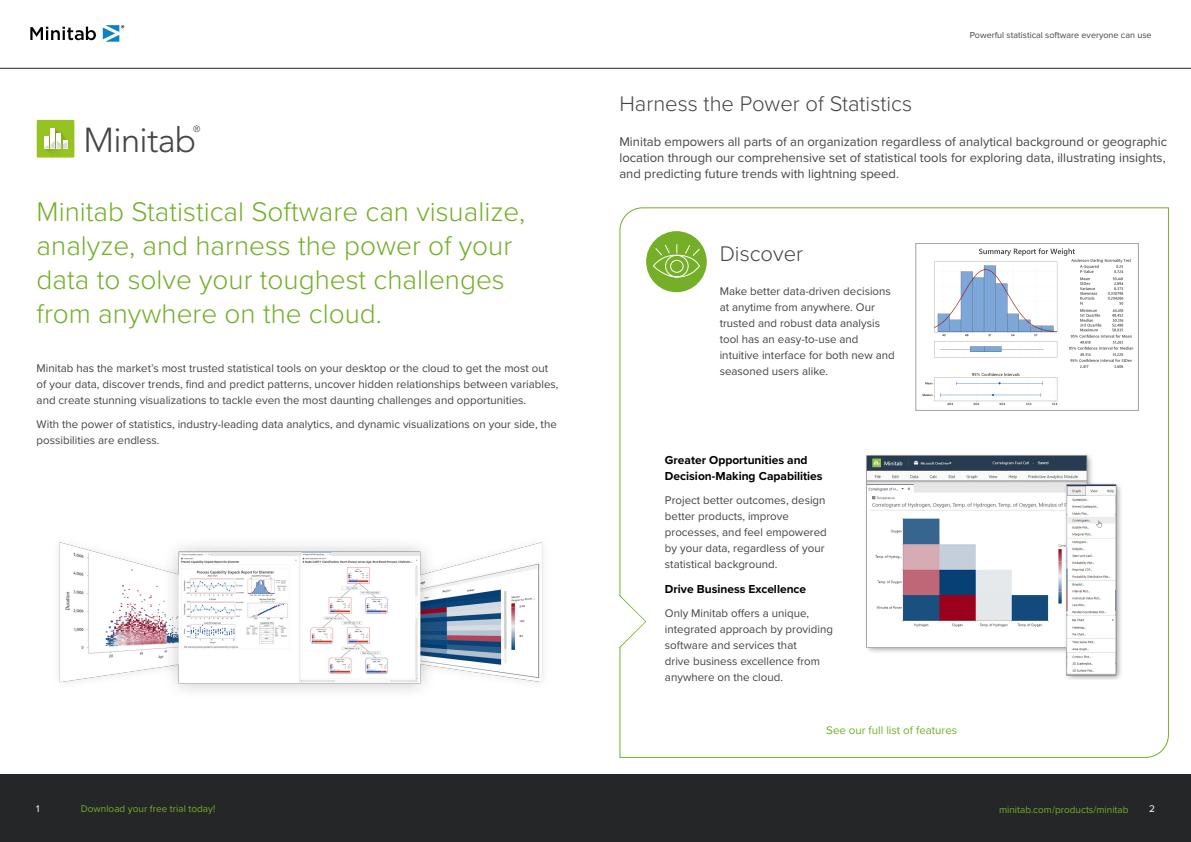
<style>
.page{position:relative;width:1191px;height:842px;background:#fff}
.page>*{position:absolute;margin:0;border:0;box-sizing:border-box;transform-origin:0 0}
.t1{font:300 34.4px "Avenir LT Std";letter-spacing:-.02em;color:#484544}
.t2{font:300 28px/34px "Proxima Nova";color:#74af27}
.t3{font:300 22px "Proxima Nova";color:#424446}
.t4{font:13px/16px "Proxima Nova";color:#424446;text-align:justify}
.t5{font:700 12px/16px "Proxima Nova";color:#000}
.t6{font:11.5px/16px "Proxima Nova";color:#424446}
.t7{font:11.5px "Proxima Nova";color:#74af27}
.t8{font:10px "Proxima Nova";color:#74af27}
.t9{font:10px "Proxima Nova";color:#fff}
.t10{font:9px "Proxima Nova";color:#424446}
.t11{font:300 9px "Avenir LT Std";color:#484544}
</style>
<div class="page">
<div style="left:0;top:774px;width:1191px;height:68px;background:#242628"></div>
<hr style="left:0;top:68px;width:1191px;height:1px;background:#242628">
<svg style="left:30px;top:27px;width:66px;height:14px"></svg>
<svg style="left:103px;top:25px;width:21px;height:17px"></svg>
<svg style="left:619px;top:207px;width:550px;height:551px"></svg>
<svg style="left:619px;top:593px;width:28px;height:57px"></svg>
<div style="left:37px;top:120px;width:37px;height:38px;background:#96c222"></div>
<svg style="left:44px;top:128px;width:30px;height:30px"></svg>
<img style="left:917px;top:245px;width:219px;height:164px">
<div style="left:915px;top:243px;width:223px;height:168px;border:1px solid #a3a6a6"></div>
<img style="left:59px;top:542px;width:484px;height:149px">
<svg style="left:652px;top:243px;width:49px;height:37px;background:#87b944"></svg>
<img style="left:865px;top:454px;width:273px;height:226px">
<h1 class="t1" style="left:84px;top:120px;width:114px">Minitab</h1>
<p class="t11" style="left:193px;top:123px;width:9px">®</p>
<h2 class="t2" style="left:37px;top:193px;width:490px">Minitab Statistical Software can visualize, analyze, and harness the power of your data to solve your toughest challenges from anywhere on the cloud.</h2>
<p class="t6" style="left:37px;top:359px;width:523px">Minitab has the market’s most trusted statistical tools on your desktop or the cloud to get the most out of your data, discover trends, find and predict patterns, uncover hidden relationships between variables, and create stunning visualizations to tackle even the most daunting challenges and opportunities.</p>
<p class="t6" style="left:37px;top:416px;width:522px">With the power of statistics, industry-leading data analytics, and dynamic visualizations on your side, the possibilities are endless.</p>
<p class="t10" style="left:969px;top:28px;width:183px">Powerful statistical software everyone can use</p>
<h3 class="t3" style="left:619px;top:87px;width:294px">Harness the Power of Statistics</h3>
<p class="t4" style="left:619px;top:133px;width:549px">Minitab empowers all parts of an organization regardless of analytical background or geographic location through our comprehensive set of statistical tools for exploring data, illustrating insights, and predicting future trends with lightning speed.</p>
<h3 class="t3" style="left:719px;top:237px;width:85px">Discover</h3>
<p class="t6" style="left:719px;top:283px;width:177px">Make better data-driven decisions at anytime from anywhere. Our trusted and robust data analysis tool has an easy-to-use and intuitive interface for both new and seasoned users alike.</p>
<p class="t5" style="left:665px;top:452px;width:159px">Greater Opportunities and<br>Decision-Making Capabilities</p>
<p class="t6" style="left:665px;top:492px;width:163px">Project better outcomes, design better products, improve processes, and feel empowered by your data, regardless of your statistical background.</p>
<p class="t5" style="left:665px;top:581px;width:143px">Drive Business Excellence</p>
<p class="t6" style="left:665px;top:605px;width:169px">Only Minitab offers a unique, integrated approach by providing software and services that<br>drive business excellence from anywhere on the cloud.</p>
<p class="t7" style="left:826px;top:722px;width:132px">See our full list of features</p>
<p class="t9" style="left:36px;top:801px;width:5px">1</p>
<p class="t8" style="left:81px;top:801px;width:136px">Download your free trial today!</p>
<p class="t8" style="left:999px;top:802px;width:131px">minitab.com/products/minitab</p>
<p class="t9" style="left:1149px;top:801px;width:7px">2</p>
</div>
